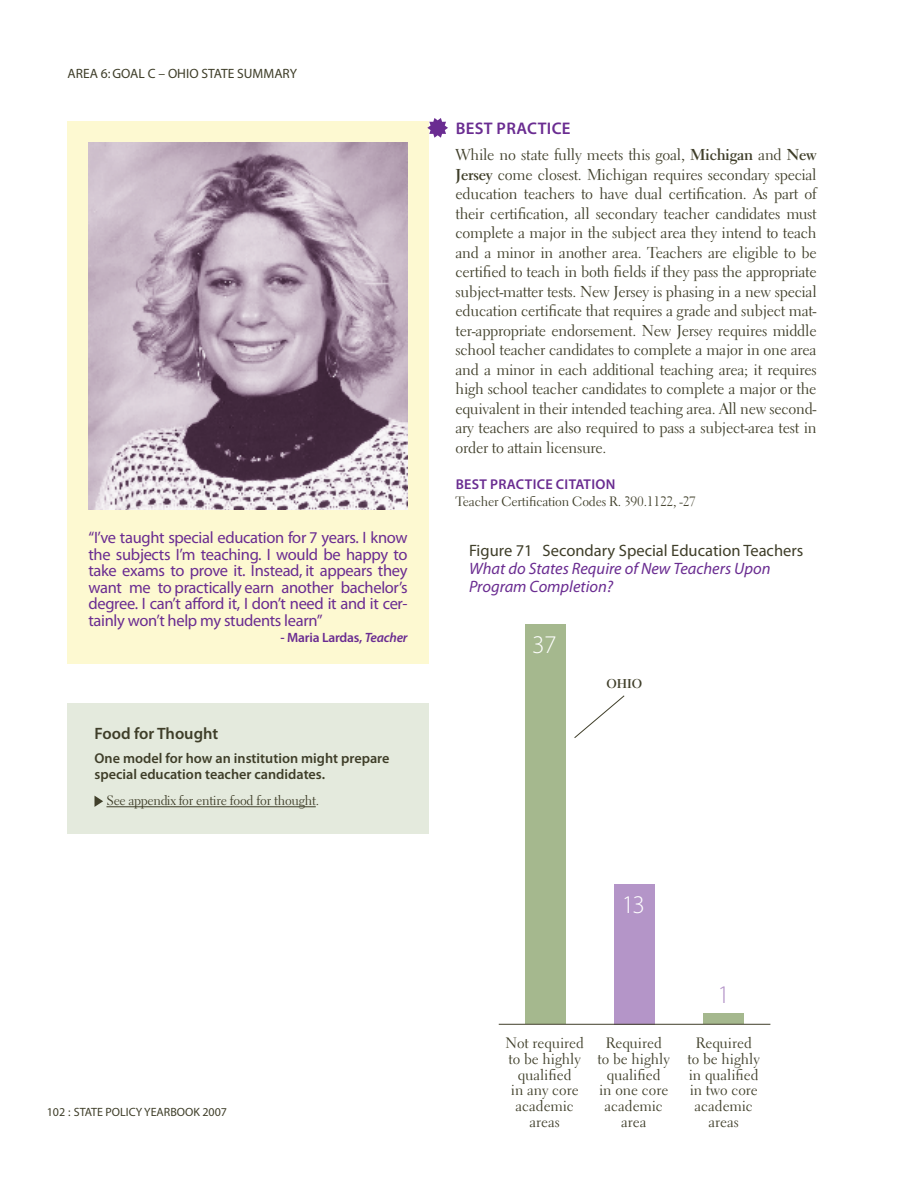
<style>
.page{position:relative;width:918px;height:1188px;background:#fff}
.page>*{position:absolute;margin:0;border:0;box-sizing:border-box;transform-origin:0 0}
.t1{font:300 25.5px "Myriad Pro";color:#fff}
.t2{font:300 25.5px "Myriad Pro";color:#b495c8}
.t3{font:600 16.8px "Myriad Pro";letter-spacing:.02em;color:#6a2c91}
.t4{font:16.5px/16.5px "Myriad Pro";letter-spacing:-.02em;color:#6a2c91;text-align:justify}
.t5{font:italic 16.5px/18px "Myriad Pro";color:#6a2c91}
.t6{font:16.5px "Myriad Pro";color:#3f3e29}
.t7{font:600 16.5px "Myriad Pro";letter-spacing:-.01em;color:#3f3e29}
.t8{font:15.75px/19.5px "Electra LH";letter-spacing:-.015em;color:#3f3e29;text-align:justify}
.t9{font:15px/15.8px "Electra LH";color:#3f3e29;text-align:center}
.t10{font:600 14.25px/16.5px "Myriad Pro";color:#3f3e29}
.t11{font:600 14.25px "Myriad Pro";letter-spacing:.02em;color:#6a2c91}
.t12{font:13.5px "Electra LH";letter-spacing:-.015em;color:#3f3e29}
.t13{font:13.5px "Myriad";color:#3f3e29}
.t14{font:600 13.5px "Myriad Pro";letter-spacing:-.015em;color:#6a2c91}
.t15{font:700 12.75px "Electra LH";color:#3f3e29}
.t16{font:12px "Myriad";color:#3f3e29}
.s1{font-style:italic}
.s2{font-weight:700}
</style>
<div class="page">
<div style="left:68px;top:703px;width:361px;height:131px;background:#e4eadd"></div>
<hr style="left:106px;top:806px;width:210px;height:1px;background:#3f3e29">
<svg style="left:94px;top:796px;width:9px;height:11px"></svg>
<div style="left:614px;top:884px;width:40px;height:140px;background:#b495c8"></div>
<svg style="left:703px;top:1013px;width:41px;height:11px"></svg>
<svg style="left:574px;top:695px;width:51px;height:43px"></svg>
<div style="left:525px;top:625px;width:40px;height:399px;background:#a5b88e"></div>
<hr style="left:499px;top:1024px;width:271px;height:1px;background:#3f3e29">
<div style="left:68px;top:122px;width:361px;height:542px;background:#fdf9d1"></div>
<img style="left:88px;top:142px;width:320px;height:368px">
<svg style="left:427px;top:118px;width:21px;height:20px"></svg>
<p class="t13" style="left:68px;top:66px;width:9px">AREA</p>
<p class="t13" style="left:101px;top:66px;width:198px">6: GOAL C – OHIO STATE SUMMARY</p>
<p class="t4" style="left:88px;top:529px;width:321px">“I’ve taught special education for 7 years. I know the subjects I’m teaching. I would be happy to take exams to prove it. Instead, it appears they want me to practically earn another bachelor’s degree. I can’t afford it, I don’t need it and it cer&shy;tainly won’t help my students learn”</p>
<p class="t14" style="left:281px;top:629px;width:128px">- Maria Lardas, <span class="s1">Teacher</span></p>
<p class="t7" style="left:94px;top:723px;width:125px">Food for Thought</p>
<p class="t10" style="left:94px;top:749px;width:297px">One model for how an institution might prepare special education teacher candidates.</p>
<p class="t12" style="left:106px;top:793px;width:214px">See appendix for entire food for thought.</p>
<p class="t16" style="left:47px;top:1106px;width:182px">1 02 : STATE POLICY YEARBOOK 2007</p>
<p class="t3" style="left:456px;top:118px;width:116px">Best Practice</p>
<p class="t8" style="left:456px;top:145px;width:363px">While no state fully meets this goal, <span class="s2">Michigan</span> and <span class="s2">New Jersey</span> come closest. Michigan requires secondary special education teachers to have dual certification. As part of their certification, all secondary teacher candidates must complete a major in the subject area they intend to teach and a minor in another area. Teachers are eligible to be certified to teach in both fields if they pass the appropriate subject-matter tests. New Jersey is phasing in a new special education certificate that requires a grade and subject mat&shy;ter-appropriate endorsement. New Jersey requires middle school teacher candidates to complete a major in one area and a minor in each additional teaching area; it requires high school teacher candidates to complete a major or the equivalent in their intended teaching area. All new second&shy;ary teachers are also required to pass a subject-area test in order to attain licensure.</p>
<p class="t11" style="left:456px;top:475px;width:159px">Best Practice Citation</p>
<p class="t12" style="left:456px;top:493px;width:242px">Teacher Certification Codes R. 390.1122, -27</p>
<p class="t6" style="left:469px;top:541px;width:336px">Figure 71 Secondary Special Education Teachers</p>
<p class="t5" style="left:469px;top:559px;width:303px">What do States Require of New Teachers Upon<br>Program Completion?</p>
<h1 class="t1" style="left:532px;top:630px;width:26px">37</h1>
<p class="t15" style="left:606px;top:676px;width:34px">Ohio</p>
<h1 class="t1" style="left:622px;top:889px;width:24px">13</h1>
<p class="t9" style="left:505px;top:1035px;width:80px">Not required to be highly qualified<br>in any core academic areas</p>
<h1 class="t2" style="left:718px;top:979px;width:14px">1</h1>
<p class="t9" style="left:598px;top:1035px;width:74px">Required<br>to be highly qualified<br>in one core academic area</p>
<p class="t9" style="left:688px;top:1035px;width:74px">Required<br>to be highly in qualified in two core academic areas</p>
</div>
